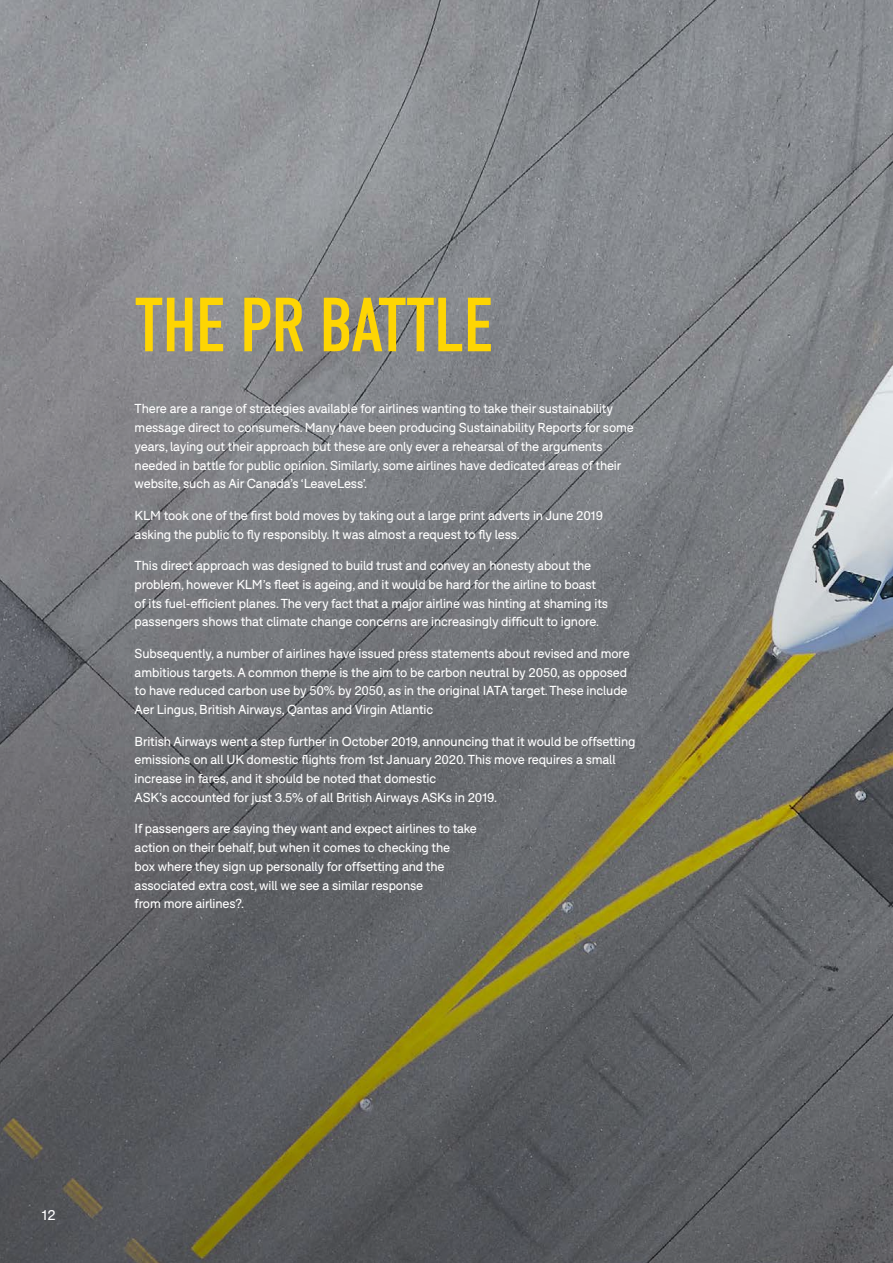
<style>
.page{position:relative;width:893px;height:1263px;background:#fff}
.page>*{position:absolute;margin:0;border:0;box-sizing:border-box;transform-origin:0 0}
.t1{font:76.5px "DIN Condensed";letter-spacing:-.02em;color:#fed503}
.t2{font:14.25px "F37 Bolton";color:#fff}
.t3{font:12.75px/18.8px "F37 Bolton";letter-spacing:-.01em;color:#fff}
</style>
<div class="page">
<img style="left:0;top:0;width:893px;height:1263px">
<p class="t1" style="left:134px;top:282px;width:361px">THE PR BATTLE</p>
<p class="t3" style="left:135px;top:399px;width:501px">There are a range of strategies available for airlines wanting to take their sustainability message direct to consumers. Many have been producing Sustainability Reports for some years, laying out their approach but these are only ever a rehearsal of the arguments needed in battle for public opinion. Similarly, some airlines have dedicated areas of their website, such as Air Canada’s ‘LeaveLess’.</p>
<p class="t3" style="left:135px;top:506px;width:470px">KLM took one of the first bold moves by taking out a large print adverts in June 2019 asking the public to fly responsibly. It was almost a request to fly less.</p>
<p class="t3" style="left:135px;top:556px;width:475px">This direct approach was designed to build trust and convey an honesty about the problem, however KLM’s fleet is ageing, and it would be hard for the airline to boast of its fuel-efficient planes. The very fact that a major airline was hinting at shaming its passengers shows that climate change concerns are increasingly difficult to ignore.</p>
<p class="t3" style="left:135px;top:644px;width:497px">Subsequently, a number of airlines have issued press statements about revised and more ambitious targets. A common theme is the aim to be carbon neutral by 2050, as opposed to have reduced carbon use by 50% by 2050, as in the original IATA target. These include Aer Lingus, British Airways, Qantas and Virgin Atlantic</p>
<p class="t3" style="left:135px;top:732px;width:502px">British Airways went a step further in October 2019, announcing that it would be offsetting emissions on all UK domestic flights from 1st January 2020. This move requires a small increase in fares, and it should be noted that domestic<br>ASK’s accounted for just 3.5% of all British Airways ASKs in 2019.</p>
<p class="t3" style="left:135px;top:820px;width:344px">If passengers are saying they want and expect airlines to take action on their behalf, but when it comes to checking the<br>box where they sign up personally for offsetting and the associated extra cost, will we see a similar response<br>from more airlines?.</p>
<p class="t2" style="left:42px;top:1206px;width:15px">12</p>
</div>
